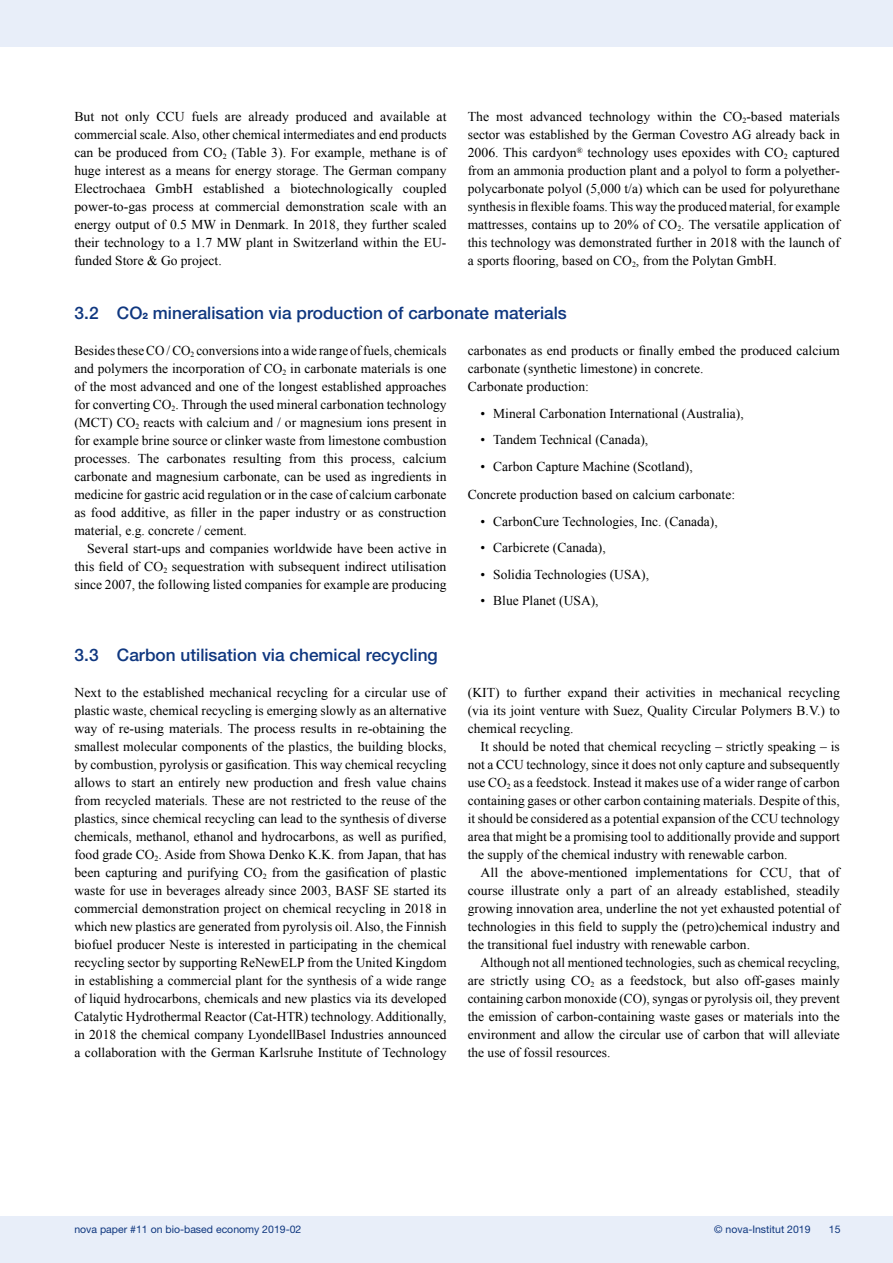
<style>
.page{position:relative;width:893px;height:1263px;background:#fff}
.page>*{position:absolute;margin:0;border:0;box-sizing:border-box;transform-origin:0 0}
.t1{font:500 17.25px "Helvetica Neue LT Pro";color:#0f377f}
.t2{font:13.5px/18px "Times New Roman";color:#000;text-align:justify}
.t3{font:10.5px "Helvetica Neue LT Pro";color:#0f377f}
.s1{font-weight:800;font-size:9px}
</style>
<div class="page">
<div style="left:0;top:1216px;width:893px;height:47px;background:#e8eef9"></div>
<div style="left:0;top:0;width:893px;height:47px;background:#e8eef9"></div>
<p class="t2" style="left:74px;top:107px;width:374px">But not only CCU fuels are already produced and available at commercial scale. Also, other chemical intermediates and end products can be produced from CO<sub>2</sub> (Table 3). For example, methane is of huge interest as a means for energy storage. The German company Electrochaea GmbH established a biotechnologically coupled power‑to‑gas process at commercial demonstration scale with an energy output of 0.5 MW in Denmark. In 2018, they further scaled their technology to a 1.7 MW plant in Switzerland within the EU&shy;funded Store &amp; Go project.</p>
<p class="t2" style="left:468px;top:107px;width:374px">The most advanced technology within the CO<sub>2</sub>-based materials sector was established by the German Covestro AG already back in 2006. This cardyon<sup>®</sup> technology uses epoxides with CO<sub>2</sub> captured from an ammonia production plant and a polyol to form a polyether&shy;polycarbonate polyol (5,000 t/a) which can be used for polyurethane synthesis in flexible foams. This way the produced material, for example mattresses, contains up to 20% of CO<sub>2</sub>. The versatile application of this technology was demonstrated further in 2018 with the launch of a sports flooring, based on CO<sub>2</sub>, from the Polytan GmbH.</p>
<p class="t1" style="left:74px;top:303px;width:494px">3.2 CO<span class="s1">2</span> mineralisation via production of carbonate materials</p>
<p class="t2" style="left:74px;top:341px;width:374px">Besides these CO / CO<sub>2</sub> conversions into a wide range of fuels, chemicals and polymers the incorporation of CO<sub>2</sub> in carbonate materials is one of the most advanced and one of the longest established approaches for converting CO<sub>2</sub>. Through the used mineral carbonation technology (MCT) CO<sub>2</sub> reacts with calcium and / or magnesium ions present in for example brine source or clinker waste from limestone combustion processes. The carbonates resulting from this process, calcium carbonate and magnesium carbonate, can be used as ingredients in medicine for gastric acid regulation or in the case of calcium carbonate as food additive, as filler in the paper industry or as construction material, e.g. concrete / cement.</p>
<p class="t2" style="left:74px;top:539px;width:374px;text-indent:13px">Several start-ups and companies worldwide have been active in this field of CO<sub>2</sub> sequestration with subsequent indirect utilisation since 2007, the following listed companies for example are producing</p>
<p class="t2" style="left:468px;top:341px;width:374px;text-align:left">carbonates as end products or finally embed the produced calcium carbonate (synthetic limestone) in concrete.<br>Carbonate production:</p>
<p class="t2" style="left:480px;top:404px;width:265px">• Mineral Carbonation International (Australia),</p>
<p class="t2" style="left:480px;top:430px;width:169px">• Tandem Technical (Canada),</p>
<p class="t2" style="left:468px;top:452px;width:269px;line-height:28.5px;text-indent:13px">• Carbon Capture Machine (Scotland),<br>Concrete production based on calcium carbonate:</p>
<p class="t2" style="left:480px;top:512px;width:239px">• CarbonCure Technologies, Inc. (Canada),</p>
<p class="t2" style="left:480px;top:538px;width:127px">• Carbicrete (Canada),</p>
<p class="t2" style="left:480px;top:565px;width:170px">• Solidia Technologies (USA),</p>
<p class="t2" style="left:480px;top:591px;width:120px">• Blue Planet (USA),</p>
<p class="t1" style="left:74px;top:645px;width:365px">3.3 Carbon utilisation via chemical recycling</p>
<p class="t2" style="left:74px;top:683px;width:374px">Next to the established mechanical recycling for a circular use of plastic waste, chemical recycling is emerging slowly as an alternative way of re-using materials. The process results in re-obtaining the smallest molecular components of the plastics, the building blocks, by combustion, pyrolysis or gasification. This way chemical recycling allows to start an entirely new production and fresh value chains from recycled materials. These are not restricted to the reuse of the plastics, since chemical recycling can lead to the synthesis of diverse chemicals, methanol, ethanol and hydrocarbons, as well as purified, food grade CO<sub>2</sub>. Aside from Showa Denko K.K. from Japan, that has been capturing and purifying CO<sub>2</sub> from the gasification of plastic waste for use in beverages already since 2003, BASF SE started its commercial demonstration project on chemical recycling in 2018 in which new plastics are generated from pyrolysis oil. Also, the Finnish biofuel producer Neste is interested in participating in the chemical recycling sector by supporting ReNewELP from the United Kingdom in establishing a commercial plant for the synthesis of a wide range of liquid hydrocarbons, chemicals and new plastics via its developed Catalytic Hydrothermal Reactor (Cat-HTR) technology. Additionally, in 2018 the chemical company LyondellBasel Industries announced a collaboration with the German Karlsruhe Institute of Technology</p>
<p class="t2" style="left:468px;top:683px;width:374px">(KIT) to further expand their activities in mechanical recycling (via its joint venture with Suez, Quality Circular Polymers B.V.) to chemical recycling.</p>
<p class="t2" style="left:468px;top:737px;width:374px;text-indent:13px">It should be noted that chemical recycling – strictly speaking – is not a CCU technology, since it does not only capture and subsequently use CO<sub>2</sub> as a feedstock. Instead it makes use of a wider range of carbon containing gases or other carbon containing materials. Despite of this, it should be considered as a potential expansion of the CCU technology area that might be a promising tool to additionally provide and support the supply of the chemical industry with renewable carbon.</p>
<p class="t2" style="left:468px;top:863px;width:374px;text-indent:13px">All the above-mentioned implementations for CCU, that of course illustrate only a part of an already established, steadily growing innovation area, underline the not yet exhausted potential of technologies in this field to supply the (petro)chemical industry and the transitional fuel industry with renewable carbon.</p>
<p class="t2" style="left:468px;top:953px;width:374px;text-indent:13px">Although not all mentioned technologies, such as chemical recycling, are strictly using CO<sub>2</sub> as a feedstock, but also off-gases mainly containing carbon monoxide (CO), syngas or pyrolysis oil, they prevent the emission of carbon-containing waste gases or materials into the environment and allow the circular use of carbon that will alleviate the use of fossil resources.</p>
<p class="t3" style="left:74px;top:1222px;width:229px">nova paper #11 on bio-based economy 2019-02</p>
<p class="t3" style="left:714px;top:1222px;width:98px">© nova-Institut 2019</p>
<p class="t3" style="left:829px;top:1222px;width:13px">15</p>
</div>
